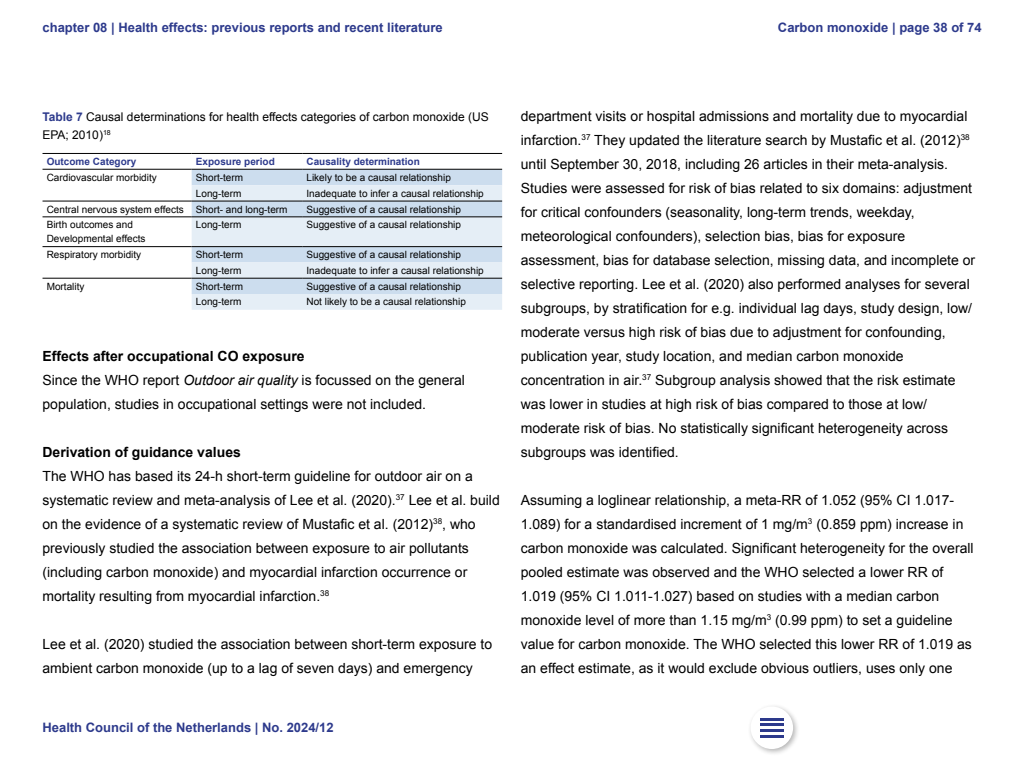
<style>
.page{position:relative;width:1024px;height:768px;background:#fff}
.page>*{position:absolute;margin:0;border:0;box-sizing:border-box;transform-origin:0 0}
.Plat_z_ruimte{font:14px/24px "Arial";color:#000}
.Kop_z_nr_vet{font:700 14px "Arial";color:#000}
.t1{font:700 13px "Arial";color:#2d3a8c}
.Figuur_Kop{font:12px/18px "Arial";color:#000}
.Tabeltekst{font:10px/14px "Arial";color:#000}
.Tabeltekst_Vet{font:700 10px "Arial";color:#2d3a8c}
.s1{font-weight:700;color:#2d3a8c}
.s2{font-style:italic}
</style>
<div class="page">
<svg style="left:43px;top:168px;width:459px;height:1px"></svg>
<div style="left:192px;top:170px;width:310px;height:15px;background:#cde"></div>
<svg style="left:192px;top:185px;width:310px;height:125px;background:#d9e4ef"></svg>
<hr style="left:43px;top:153px;width:149px;height:1px;background:#000">
<hr style="left:192px;top:153px;width:110px;height:1px;background:#000">
<hr style="left:302px;top:153px;width:200px;height:1px;background:#000">
<hr style="left:43px;top:169px;width:149px;height:1px;background:#000">
<hr style="left:192px;top:169px;width:110px;height:1px;background:#000">
<hr style="left:302px;top:169px;width:200px;height:1px;background:#000">
<hr style="left:192px;top:201px;width:110px;height:1px;background:#000">
<hr style="left:302px;top:201px;width:200px;height:1px;background:#000">
<hr style="left:43px;top:201px;width:149px;height:1px;background:#000">
<hr style="left:43px;top:217px;width:149px;height:1px;background:#000">
<hr style="left:192px;top:217px;width:110px;height:1px;background:#000">
<hr style="left:302px;top:217px;width:200px;height:1px;background:#000">
<hr style="left:43px;top:246px;width:149px;height:1px;background:#000">
<hr style="left:192px;top:246px;width:110px;height:1px;background:#000">
<hr style="left:302px;top:246px;width:200px;height:1px;background:#000">
<hr style="left:192px;top:278px;width:110px;height:1px;background:#000">
<hr style="left:302px;top:278px;width:200px;height:1px;background:#000">
<hr style="left:43px;top:278px;width:149px;height:1px;background:#000">
<div style="left:747px;top:703px;width:53px;height:53px;background:#000;opacity:.3"></div>
<div style="left:751px;top:707px;width:42px;height:42px;background:#fff;border-radius:50%"></div>
<svg style="left:760px;top:720px;width:24px;height:10px"></svg>
<hr style="left:760px;top:718px;width:24px;height:2px;background:#2d3a8c">
<hr style="left:760px;top:724px;width:24px;height:2px;background:#2d3a8c">
<hr style="left:760px;top:730px;width:24px;height:2px;background:#2d3a8c">
<hr style="left:760px;top:735px;width:24px;height:2px;background:#2d3a8c">
<p class="t1" style="left:43px;top:19px;width:402px">chapter 08 | Health effects: previous reports and recent literature</p>
<p class="t1" style="left:778px;top:19px;width:205px">Carbon monoxide | page 38 of 74</p>
<h3 class="Figuur_Kop" style="left:43px;top:108px;width:448px"><span class="s1">Table 7</span> Causal determinations for health effects categories of carbon monoxide (US<br>EPA; 2010)<sup>18</sup></h3>
<p class="Tabeltekst_Vet" style="left:47px;top:155px;width:91px">Outcome Category</p>
<p class="Tabeltekst_Vet" style="left:196px;top:155px;width:80px">Exposure period</p>
<p class="Tabeltekst_Vet" style="left:306px;top:155px;width:115px">Causality determination</p>
<p class="Tabeltekst" style="left:47px;top:171px;width:112px">Cardiovascular morbidity</p>
<p class="Tabeltekst" style="left:196px;top:171px;width:49px">Short-term</p>
<p class="Tabeltekst" style="left:306px;top:171px;width:146px">Likely to be a causal relationship</p>
<p class="Tabeltekst" style="left:196px;top:186px;width:47px">Long-term</p>
<p class="Tabeltekst" style="left:306px;top:186px;width:179px">Inadequate to infer a causal relationship</p>
<p class="Tabeltekst" style="left:47px;top:202px;width:139px">Central nervous system effects</p>
<p class="Tabeltekst" style="left:196px;top:202px;width:93px">Short- and long-term</p>
<p class="Tabeltekst" style="left:306px;top:202px;width:156px">Suggestive of a causal relationship</p>
<p class="Tabeltekst" style="left:47px;top:218px;width:100px">Birth outcomes and<br>Developmental effects</p>
<p class="Tabeltekst" style="left:196px;top:218px;width:47px">Long-term</p>
<p class="Tabeltekst" style="left:306px;top:218px;width:156px">Suggestive of a causal relationship</p>
<p class="Tabeltekst" style="left:47px;top:248px;width:96px">Respiratory morbidity</p>
<p class="Tabeltekst" style="left:196px;top:248px;width:49px">Short-term</p>
<p class="Tabeltekst" style="left:306px;top:248px;width:156px">Suggestive of a causal relationship</p>
<p class="Tabeltekst" style="left:196px;top:264px;width:47px">Long-term</p>
<p class="Tabeltekst" style="left:306px;top:264px;width:179px">Inadequate to infer a causal relationship</p>
<p class="Tabeltekst" style="left:47px;top:279px;width:39px">Mortality</p>
<p class="Tabeltekst" style="left:196px;top:279px;width:49px">Short-term</p>
<p class="Tabeltekst" style="left:306px;top:279px;width:156px">Suggestive of a causal relationship</p>
<p class="Tabeltekst" style="left:196px;top:295px;width:47px">Long-term</p>
<p class="Tabeltekst" style="left:306px;top:295px;width:161px">Not likely to be a causal relationship</p>
<h2 class="Kop_z_nr_vet" style="left:43px;top:347px;width:264px">Effects after occupational CO exposure</h2>
<p class="Plat_z_ruimte" style="left:43px;top:368px;width:424px">Since the WHO report <span class="s2">Outdoor air quality</span> is focussed on the general population, studies in occupational settings were not included.</p>
<h2 class="Kop_z_nr_vet" style="left:43px;top:443px;width:200px">Derivation of guidance values</h2>
<p class="Plat_z_ruimte" style="left:43px;top:464px;width:459px">The WHO has based its 24-h short-term guideline for outdoor air on a systematic review and meta-analysis of Lee et al. (2020).<sup>37</sup> Lee et al. build on the evidence of a systematic review of Mustafic et al. (2012)<sup>38</sup>, who previously studied the association between exposure to air pollutants (including carbon monoxide) and myocardial infarction occurrence or mortality resulting from myocardial infarction.<sup>38</sup></p>
<p class="Plat_z_ruimte" style="left:43px;top:632px;width:451px">Lee et al. (2020) studied the association between short-term exposure to ambient carbon monoxide (up to a lag of seven days) and emergency</p>
<p class="t1" style="left:43px;top:719px;width:293px">Health Council of the Netherlands | No. 2024/12</p>
<p class="Plat_z_ruimte" style="left:521px;top:104px;width:456px">department visits or hospital admissions and mortality due to myocardial infarction.<sup>37</sup> They updated the literature search by Mustafic et al. (2012)<sup>38 </sup>until September 30, 2018, including 26 articles in their meta-analysis.<br>Studies were assessed for risk of bias related to six domains: adjustment for critical confounders (seasonality, long-term trends, weekday, meteorological confounders), selection bias, bias for exposure assessment, bias for database selection, missing data, and incomplete or selective reporting. Lee et al. (2020) also performed analyses for several subgroups, by stratification for e.g. individual lag days, study design, low/ moderate versus high risk of bias due to adjustment for confounding, publication year, study location, and median carbon monoxide concentration in air.<sup>37</sup> Subgroup analysis showed that the risk estimate was lower in studies at high risk of bias compared to those at low/ moderate risk of bias. No statistically significant heterogeneity across subgroups was identified.</p>
<p class="Plat_z_ruimte" style="left:521px;top:488px;width:454px">Assuming a loglinear relationship, a meta-RR of 1.052 (95% CI 1.017- 1.089) for a standardised increment of 1 mg/m<sup>3</sup> (0.859 ppm) increase in carbon monoxide was calculated. Significant heterogeneity for the overall pooled estimate was observed and the WHO selected a lower RR of 1.019 (95% CI 1.011-1.027) based on studies with a median carbon monoxide level of more than 1.15 mg/m<sup>3</sup> (0.99 ppm) to set a guideline value for carbon monoxide. The WHO selected this lower RR of 1.019 as an effect estimate, as it would exclude obvious outliers, uses only one</p>
</div>
